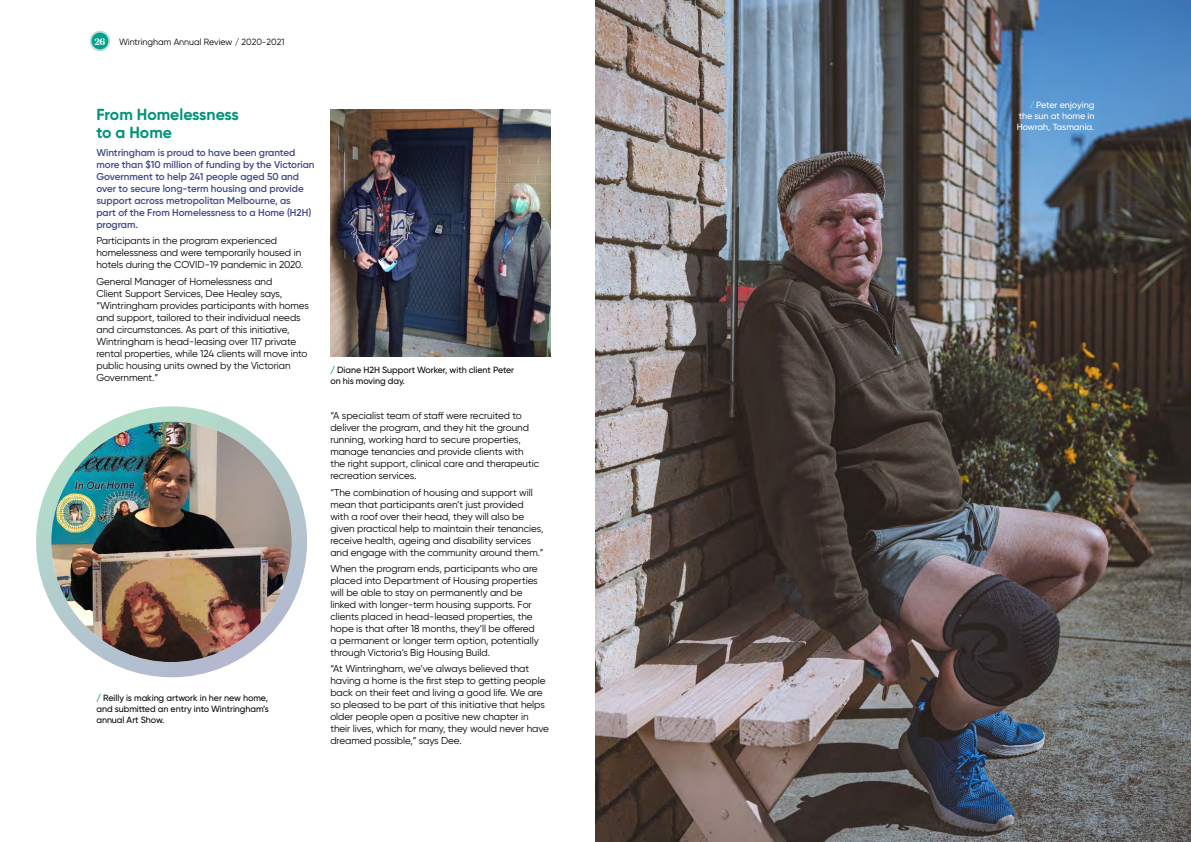
<style>
.page{position:relative;width:1191px;height:842px;background:#fff}
.page>*{position:absolute;margin:0;border:0;box-sizing:border-box;transform-origin:0 0}
.t1{font:700 16px/18px "Gilroy";color:#009479}
.t2{font:10px/12px "Gilroy";letter-spacing:-.005em;color:#000}
.t3{font:600 10px/12px "Gilroy";letter-spacing:-.005em;color:#424989}
.t4{font:500 9px/11px "Gilroy";letter-spacing:-.005em;color:#000;text-align:justify}
.t5{font:500 9px/11px "Gilroy";letter-spacing:-.005em;color:#fff;text-align:justify}
.t6{font:9px "Gilroy";color:#000}
.t7{font:700 9px "Jazmin Alt";color:#fff}
.s1{font-weight:800;color:#009479}
.s2{font-weight:800;color:#78dad4}
</style>
<div class="page">
<svg style="left:89px;top:30px;width:22px;height:22px"></svg>
<div style="left:92px;top:33px;width:16px;height:16px;background:#00a28d;border-radius:50%"></div>
<img style="left:595px;top:0;width:596px;height:842px">
<img style="left:330px;top:109px;width:220px;height:248px">
<svg style="left:36px;top:406px;width:271px;height:272px"></svg>
<img style="left:51px;top:422px;width:241px;height:240px;border-radius:120px">
<p class="t7" style="left:94px;top:36px;width:12px">26</p>
<p class="t6" style="left:119px;top:36px;width:167px">Wintringham Annual Review / 2020-2021</p>
<h1 class="t1" style="left:96px;top:106px;width:144px">From Homelessness to a Home</h1>
<p class="t3" style="left:96px;top:146px;width:220px">Wintringham is proud to have been granted more than $10 million of funding by the Victorian Government to help 241 people aged 50 and over to secure long-term housing and provide support across metropolitan Melbourne, as<br>part of the From Homelessness to a Home (H2H) program.</p>
<p class="t2" style="left:96px;top:235px;width:208px">Participants in the program experienced homelessness and were temporarily housed in hotels during the COVID-19 pandemic in 2020.</p>
<p class="t2" style="left:96px;top:275px;width:214px">General Manager of Homelessness and<br>Client Support Services, Dee Healey says, “Wintringham provides participants with homes and support, tailored to their individual needs and circumstances. As part of this initiative, Wintringham is head-leasing over 117 private rental properties, while 124 clients will move into public housing units owned by the Victorian Government.”</p>
<p class="t4" style="left:96px;top:692px;width:174px"><span class="s1">/</span> Reilly is making artwork in her new home, and submitted an entry into Wintringham’s annual Art Show.</p>
<p class="t4" style="left:330px;top:364px;width:185px"><span class="s1">/</span> Diane H2H Support Worker, with client Peter on his moving day.</p>
<p class="t2" style="left:330px;top:410px;width:210px">“A specialist team of staff were recruited to deliver the program, and they hit the ground running, working hard to secure properties, manage tenancies and provide clients with the right support, clinical care and therapeutic recreation services.</p>
<p class="t2" style="left:330px;top:486px;width:215px">“The combination of housing and support will mean that participants aren’t just provided with a roof over their head, they will also be given practical help to maintain their tenancies, receive health, ageing and disability services and engage with the community around them.”</p>
<p class="t2" style="left:330px;top:562px;width:210px">When the program ends, participants who are placed into Department of Housing properties will be able to stay on permanently and be linked with longer-term housing supports. For clients placed in head-leased properties, the hope is that after 18 months, they’ll be offered a permanent or longer term option, potentially through Victoria’s Big Housing Build.</p>
<p class="t2" style="left:330px;top:662px;width:220px">“At Wintringham, we’ve always believed that having a home is the first step to getting people back on their feet and living a good life. We are so pleased to be part of this initiative that helps older people open a positive new chapter in their lives, which for many, they would never have dreamed possible,” says Dee.</p>
<p class="t5" style="left:1016px;top:99px;width:79px;text-indent:13px"><span class="s2">/</span> Peter enjoying the sun at home in Howrah, Tasmania.</p>
</div>
